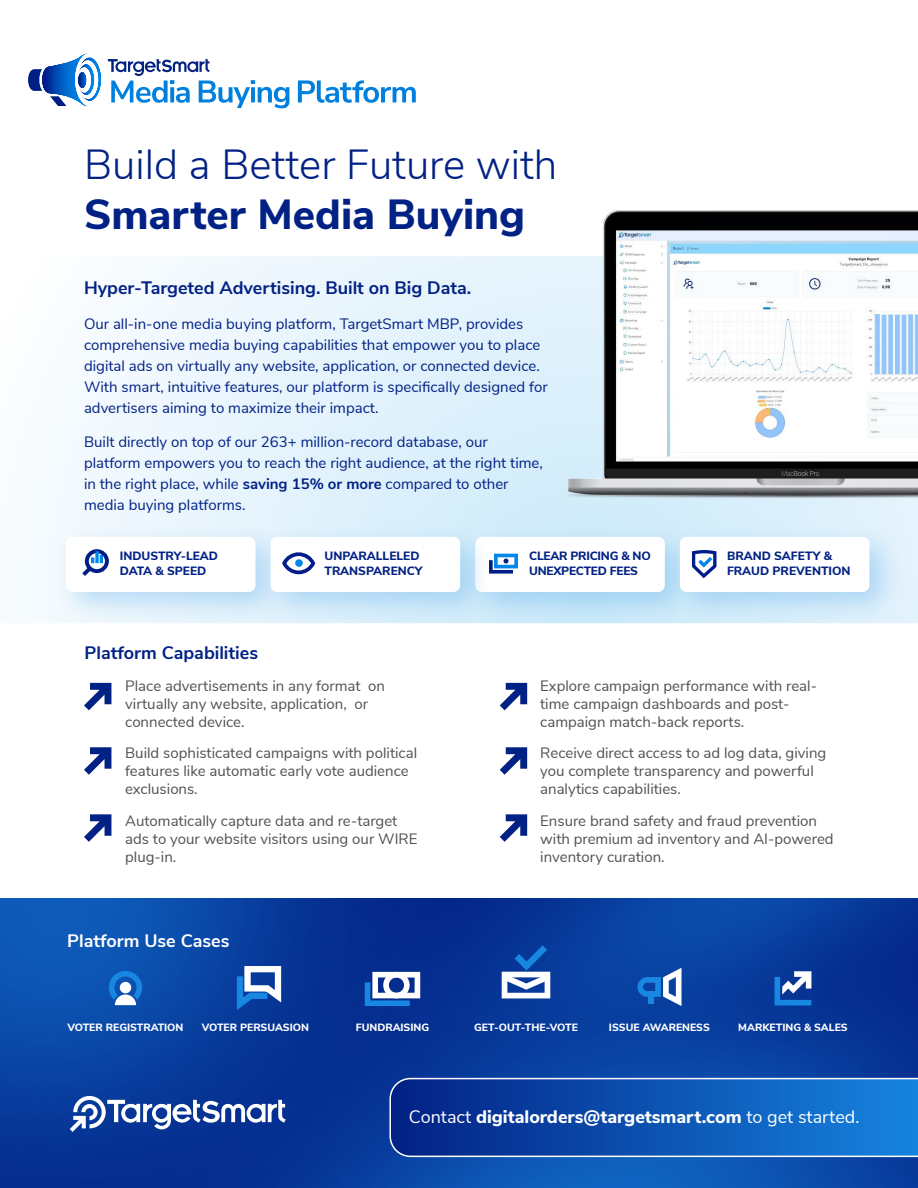
<style>
.page{position:relative;width:918px;height:1188px;background:#fff}
.page>*{position:absolute;margin:0;border:0;box-sizing:border-box;transform-origin:0 0}
.t1{font:300 42px "Nunito Sans";color:#022184}
.t2{font:800 42px "Nunito Sans";color:#022184}
.t3{font:700 18px "Nunito Sans";color:#022184}
.t4{font:800 18px "Nunito Sans";color:#fff}
.t5{font:700 18px "Nunito Sans";color:#fff}
.t6{font:15px/18px "Nunito Sans";color:#515151}
.t7{font:15px/21px "Nunito Sans";color:#022184}
.t8{font:800 12px/14.4px "Nunito Sans";color:#022184}
.t9{font:800 12px/14.4px "Nunito Sans";letter-spacing:-.02em;color:#022184}
.t10{font:800 10.5px "Nunito Sans";color:#fff}
.s1{font-weight:700}
.s2{font-weight:400}
</style>
<div class="page">
<svg style="left:39px;top:256px;width:879px;height:367px;fill:#e7f4fc"></svg>
<img style="left:0;top:899px;width:918px;height:289px">
<svg style="left:84px;top:683px;width:27px;height:27px"></svg>
<svg style="left:84px;top:747px;width:27px;height:28px"></svg>
<svg style="left:84px;top:814px;width:27px;height:28px"></svg>
<svg style="left:500px;top:683px;width:27px;height:27px"></svg>
<svg style="left:500px;top:747px;width:27px;height:28px"></svg>
<svg style="left:500px;top:814px;width:27px;height:28px"></svg>
<svg style="left:234px;top:963px;width:50px;height:53px"></svg>
<svg style="left:775px;top:971px;width:36px;height:34px"></svg>
<svg style="left:502px;top:945px;width:48px;height:53px"></svg>
<svg style="left:637px;top:968px;width:45px;height:38px"></svg>
<div style="left:648px;top:992px;width:6px;height:12px;background:#1787e2"></div>
<svg style="left:109px;top:971px;width:33px;height:34px"></svg>
<div style="left:120px;top:982px;width:11px;height:11px;background:#fff;border-radius:50%"></div>
<svg style="left:365px;top:972px;width:55px;height:34px"></svg>
<svg style="left:298px;top:80px;width:118px;height:23px"></svg>
<svg style="left:28px;top:53px;width:261px;height:56px"></svg>
<img style="left:567px;top:210px;width:351px;height:295px">
<svg style="left:70px;top:1096px;width:216px;height:36px"></svg>
<svg style="left:389px;top:1077px;width:529px;height:81px;background:#1558b4"></svg>
<div style="left:54px;top:524px;width:235px;height:101px;background:#1787e2;opacity:.25"></div>
<div style="left:66px;top:537px;width:190px;height:55px;background:#fff;border-radius:7px"></div>
<div style="left:463px;top:524px;width:235px;height:101px;background:#1787e2;opacity:.25"></div>
<div style="left:475px;top:537px;width:190px;height:55px;background:#fff;border-radius:7px"></div>
<div style="left:258px;top:524px;width:236px;height:101px;background:#1787e2;opacity:.25"></div>
<div style="left:271px;top:537px;width:189px;height:55px;background:#fff;border-radius:7px"></div>
<div style="left:668px;top:524px;width:235px;height:101px;background:#1787e2;opacity:.25"></div>
<div style="left:680px;top:537px;width:190px;height:55px;background:#fff;border-radius:7px"></div>
<svg style="left:692px;top:550px;width:25px;height:28px"></svg>
<svg style="left:489px;top:554px;width:29px;height:20px"></svg>
<div style="left:85px;top:549px;width:24px;height:24px;border:4px solid #001e84;border-radius:50%"></div>
<svg style="left:95px;top:551px;width:4px;height:4px"></svg>
<svg style="left:82px;top:555px;width:21px;height:21px"></svg>
<div style="left:282px;top:552px;width:33px;height:22px;border:4px solid #011d8a;border-radius:50%"></div>
<div style="left:295px;top:559px;width:8px;height:8px;background:#0087e9;border-radius:50%"></div>
<h1 class="t1" style="left:84px;top:149px;width:475px">Build a Better Future with</h1>
<h1 class="t2" style="left:84px;top:198px;width:443px">Smarter Media Buying</h1>
<p class="t3" style="left:84px;top:281px;width:389px">Hyper-Targeted Advertising. Built on Big Data.</p>
<p class="t7" style="left:84px;top:314px;width:465px">Our all-in-one media buying platform, TargetSmart MBP, provides comprehensive media buying capabilities that empower you to place digital ads on virtually any website, application, or connected device.<br>With smart, intuitive features, our platform is specifically designed for advertisers aiming to maximize their impact.</p>
<p class="t7" style="left:84px;top:433px;width:460px">Built directly on top of our 263+ million-record database, our platform empowers you to reach the right audience, at the right time, in the right place, while <span class="s1">saving 15% or more</span> compared to other media buying platforms.</p>
<p class="t8" style="left:120px;top:550px;width:100px">INDUSTRY-LEAD<br>DATA &amp; SPEED</p>
<p class="t9" style="left:529px;top:550px;width:123px">CLEAR PRICING &amp; NO<br>UNEXPECTED FEES</p>
<p class="t8" style="left:325px;top:550px;width:99px">UNPARALLELED<br>TRANSPARENCY</p>
<p class="t8" style="left:727px;top:550px;width:125px">BRAND SAFETY &amp;<br>FRAUD PREVENTION</p>
<p class="t3" style="left:85px;top:646px;width:175px">Platform Capabilities</p>
<p class="t6" style="left:125px;top:678px;width:262px">Place advertisements in any format on virtually any website, application, or connected device.</p>
<p class="t6" style="left:125px;top:745px;width:294px">Build sophisticated campaigns with political features like automatic early vote audience exclusions.</p>
<p class="t6" style="left:125px;top:813px;width:294px">Automatically capture data and re-target ads to your website visitors using our WIRE plug-in.</p>
<p class="t5" style="left:67px;top:934px;width:164px">Platform Use Cases</p>
<p class="t6" style="left:540px;top:678px;width:278px">Explore campaign performance with real&shy;time campaign dashboards and post&shy;campaign match-back reports.</p>
<p class="t6" style="left:540px;top:745px;width:288px">Receive direct access to ad log data, giving you complete transparency and powerful analytics capabilities.</p>
<p class="t6" style="left:540px;top:813px;width:295px">Ensure brand safety and fraud prevention with premium ad inventory and AI-powered inventory curation.</p>
<p class="t10" style="left:68px;top:1023px;width:117px">VOTER REGISTRATION</p>
<p class="t10" style="left:356px;top:1023px;width:75px">FUNDRAISING</p>
<p class="t10" style="left:609px;top:1023px;width:102px">ISSUE AWARENESS</p>
<p class="t10" style="left:202px;top:1023px;width:109px">VOTER PERSUASION</p>
<p class="t10" style="left:474px;top:1023px;width:105px">GET-OUT-THE-VOTE</p>
<p class="t10" style="left:738px;top:1023px;width:111px">MARKETING &amp; SALES</p>
<p class="t4" style="left:409px;top:1110px;width:452px"><span class="s2">Contact</span> digitalorders@targetsmart.com <span class="s2">to get started.</span></p>
</div>
